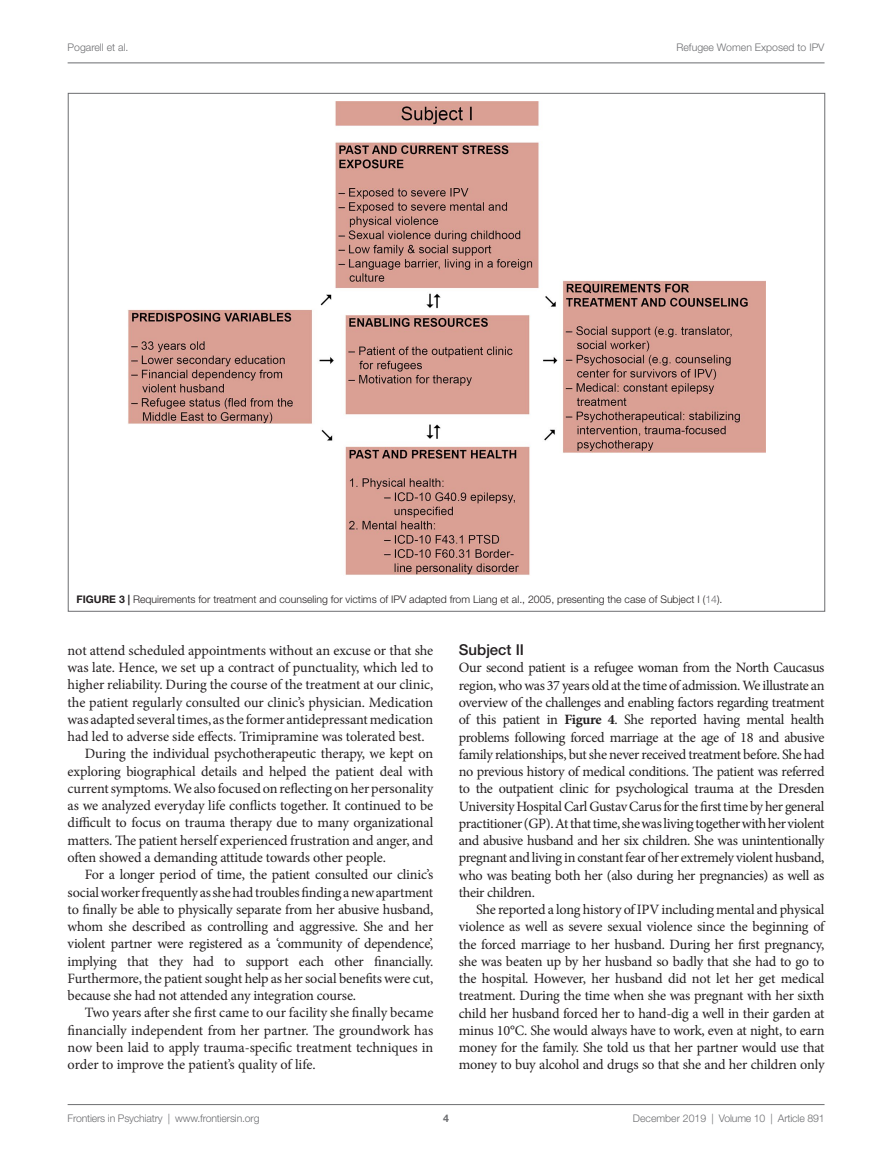
<style>
.page{position:relative;width:893px;height:1170px;background:#fff}
.page>*{position:absolute;margin:0;border:0;box-sizing:border-box;transform-origin:0 0}
._3{font:500 15px "Helvetica Neue LT Std";color:#231f20}
.T{font:14.25px/17.2px "Minion Pro MTC";letter-spacing:-.015em;color:#231f20;text-align:justify}
.T1{font:14.25px/17.2px "Minion Pro MTC";letter-spacing:-.025em;color:#231f20;text-align:justify}
.FC{font:300 10.5px "Helvetica Neue LT Std";color:#231f20}
.t1{font:300 10.5px "Helvetica Neue LT Std";letter-spacing:-.015em;color:#6c6d70}
.t2{font:700 10.5px "Helvetica Neue LT Std";color:#6c6d70}
.s1{font-weight:700}
.s2{color:#6c6d70}
.s3{font-family:"Minion Pro";font-weight:700}
</style>
<div class="page">
<hr style="left:68px;top:63px;width:756px;height:1px;background:#6c6d70">
<hr style="left:68px;top:1104px;width:756px;height:1px;background:#6c6d70">
<img style="left:127px;top:102px;width:638px;height:473px">
<p class="t1" style="left:68px;top:41px;width:62px">Pogarell et al.</p>
<p class="t1" style="left:676px;top:41px;width:150px">Refugee Women Exposed to IPV</p>
<p class="FC" style="left:77px;top:592px;width:647px"><span class="s1">FIGURE 3 |</span> Requirements for treatment and counseling for victims of IPV adapted from Liang et al., 2005, presenting the case of Subject I (<span class="s2">14</span>).</p>
<p class="T" style="left:68px;top:641px;width:367px">not attend scheduled appointments without an excuse or that she was late. Hence, we set up a contract of punctuality, which led to higher reliability. During the course of the treatment at our clinic, the patient regularly consulted our clinic’s physician. Medication was adapted several times, as the former antidepressant medication had led to adverse side effects. Trimipramine was tolerated best.</p>
<p class="T" style="left:68px;top:745px;width:367px;text-indent:17px">During the individual psychotherapeutic therapy, we kept on exploring biographical details and helped the patient deal with current symptoms. We also focused on reflecting on her personality as we analyzed everyday life conflicts together. It continued to be difficult to focus on trauma therapy due to many organizational matters. The patient herself experienced frustration and anger, and often showed a demanding attitude towards other people.</p>
<p class="T" style="left:68px;top:866px;width:367px;text-indent:17px">For a longer period of time, the patient consulted our clinic’s social worker frequently as she had troubles finding a new apartment to finally be able to physically separate from her abusive husband, whom she described as controlling and aggressive. She and her violent partner were registered as a ‘community of dependence’, implying that they had to support each other financially.<br>Furthermore, the patient sought help as her social benefits were cut, because she had not attended any integration course.</p>
<p class="T" style="left:68px;top:1004px;width:367px;text-indent:17px">Two years after she first came to our facility she finally became financially independent from her partner. The groundwork has now been laid to apply trauma-specific treatment techniques in order to improve the patient’s quality of life.</p>
<p class="_3" style="left:459px;top:641px;width:67px">Subject II</p>
<p class="T1" style="left:459px;top:659px;width:367px">Our second patient is a refugee woman from the North Caucasus region, who was 37 years old at the time of admission. We illustrate an overview of the challenges and enabling factors regarding treatment of this patient in <span class="s3">Figure 4</span>. She reported having mental health problems following forced marriage at the age of 18 and abusive family relationships, but she never received treatment before. She had no previous history of medical conditions. The patient was referred to the outpatient clinic for psychological trauma at the Dresden University Hospital Carl Gustav Carus for the first time by her general practitioner (GP). At that time, she was living together with her violent and abusive husband and her six children. She was unintentionally pregnant and living in constant fear of her extremely violent husband, who was beating both her (also during her pregnancies) as well as their children.</p>
<p class="T" style="left:459px;top:900px;width:367px;text-indent:17px">She reported a long history of IPV including mental and physical violence as well as severe sexual violence since the beginning of the forced marriage to her husband. During her first pregnancy, she was beaten up by her husband so badly that she had to go to the hospital. However, her husband did not let her get medical treatment. During the time when she was pregnant with her sixth child her husband forced her to hand-dig a well in their garden at minus 10°C. She would always have to work, even at night, to earn money for the family. She told us that her partner would use that money to buy alcohol and drugs so that she and her children only</p>
<p class="t1" style="left:68px;top:1111px;width:193px">Frontiers in Psychiatry | www.frontiersin.org</p>
<p class="t1" style="left:633px;top:1111px;width:193px">December 2019 | Volume 10 | Article 891</p>
<p class="t2" style="left:443px;top:1111px;width:7px">4</p>
</div>
